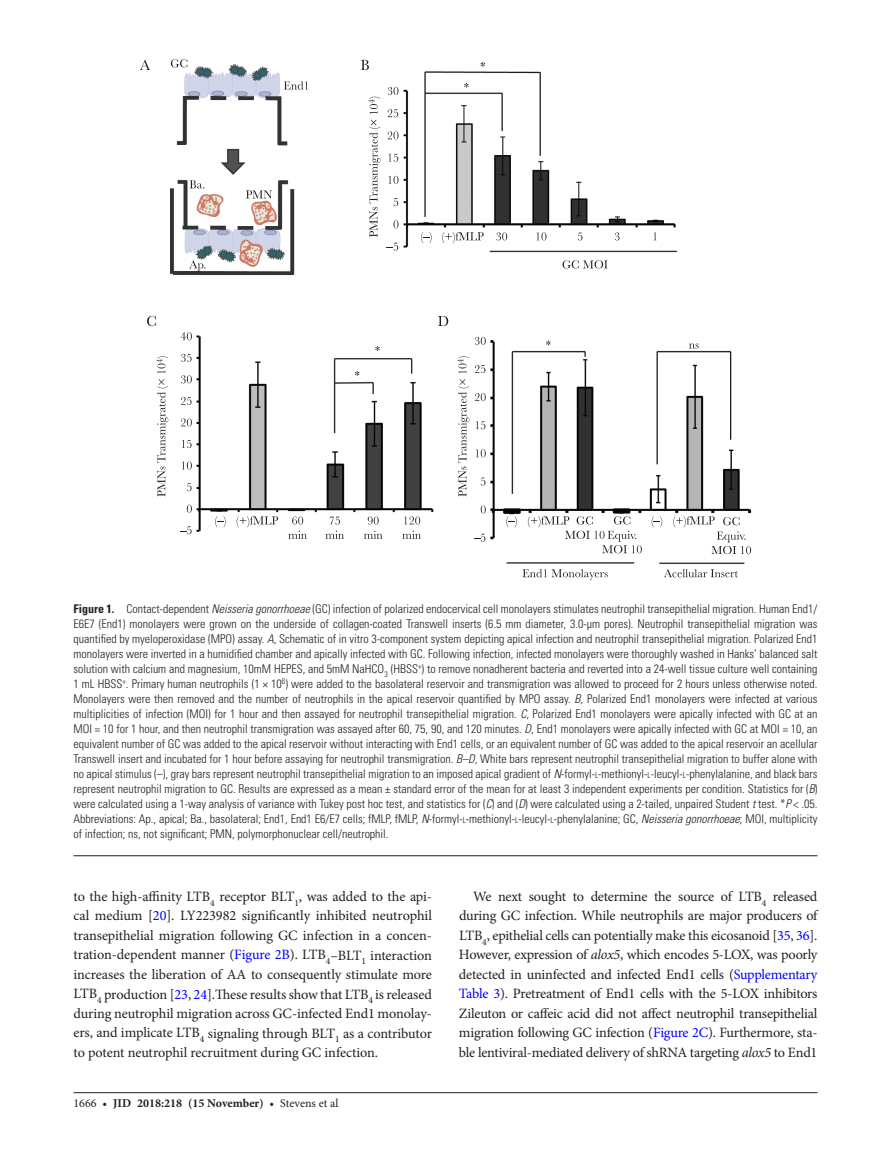
<style>
.page{position:relative;width:891px;height:1174px;background:#fff}
.page>*{position:absolute;margin:0;border:0;box-sizing:border-box;transform-origin:0 0}
.t1{font:14.25px/19.5px "Minion Pro";letter-spacing:-.015em;color:#231f20;text-align:justify}
.t2{font:300 condensed 12px/15px "Univers LT Std";color:#231f20;text-align:justify}
.t3{font:700 12px "Minion Pro";color:#231f20}
.s1{font-weight:700}
.s2{font-style:italic}
.s3{font-size:8.4px}
.s4{color:#00f}
.s5{font-weight:400}
</style>
<div class="page">
<hr style="left:74px;top:1092px;width:744px;height:1px;background:#231f20">
<hr style="left:74px;top:855px;width:744px;height:1px;background:#231f20">
<img style="left:170px;top:63px;width:581px;height:501px">
<svg style="left:140px;top:60px;width:10px;height:10px"></svg>
<svg style="left:361px;top:60px;width:8px;height:10px"></svg>
<svg style="left:464px;top:83px;width:5px;height:5px"></svg>
<svg style="left:481px;top:62px;width:4px;height:5px"></svg>
<svg style="left:388px;top:87px;width:11px;height:8px"></svg>
<svg style="left:388px;top:109px;width:10px;height:9px"></svg>
<svg style="left:388px;top:131px;width:11px;height:9px"></svg>
<svg style="left:389px;top:154px;width:9px;height:8px"></svg>
<svg style="left:389px;top:176px;width:10px;height:8px"></svg>
<svg style="left:369px;top:120px;width:11px;height:117px"></svg>
<svg style="left:369px;top:97px;width:11px;height:17px"></svg>
<svg style="left:394px;top:198px;width:4px;height:8px"></svg>
<svg style="left:393px;top:220px;width:6px;height:8px"></svg>
<svg style="left:387px;top:243px;width:11px;height:8px"></svg>
<svg style="left:421px;top:232px;width:11px;height:11px"></svg>
<svg style="left:442px;top:232px;width:42px;height:11px"></svg>
<svg style="left:496px;top:232px;width:11px;height:8px"></svg>
<svg style="left:537px;top:232px;width:9px;height:8px"></svg>
<svg style="left:578px;top:233px;width:5px;height:7px"></svg>
<svg style="left:563px;top:260px;width:45px;height:9px"></svg>
<svg style="left:615px;top:232px;width:5px;height:8px"></svg>
<svg style="left:654px;top:232px;width:2px;height:8px"></svg>
<svg style="left:147px;top:316px;width:9px;height:10px"></svg>
<svg style="left:355px;top:371px;width:4px;height:5px"></svg>
<svg style="left:375px;top:346px;width:5px;height:5px"></svg>
<svg style="left:181px;top:375px;width:11px;height:8px"></svg>
<svg style="left:181px;top:354px;width:11px;height:8px"></svg>
<svg style="left:181px;top:332px;width:11px;height:8px"></svg>
<svg style="left:181px;top:397px;width:11px;height:8px"></svg>
<svg style="left:181px;top:418px;width:11px;height:9px"></svg>
<svg style="left:182px;top:440px;width:10px;height:8px"></svg>
<svg style="left:182px;top:462px;width:10px;height:8px"></svg>
<svg style="left:157px;top:379px;width:11px;height:118px"></svg>
<svg style="left:156px;top:356px;width:12px;height:17px"></svg>
<svg style="left:187px;top:483px;width:5px;height:8px"></svg>
<svg style="left:187px;top:505px;width:5px;height:8px"></svg>
<svg style="left:180px;top:526px;width:12px;height:8px"></svg>
<svg style="left:215px;top:516px;width:11px;height:11px"></svg>
<svg style="left:237px;top:516px;width:41px;height:11px"></svg>
<svg style="left:292px;top:517px;width:11px;height:8px"></svg>
<svg style="left:288px;top:531px;width:19px;height:8px"></svg>
<svg style="left:330px;top:517px;width:10px;height:8px"></svg>
<svg style="left:326px;top:531px;width:18px;height:8px"></svg>
<svg style="left:368px;top:517px;width:11px;height:8px"></svg>
<svg style="left:364px;top:531px;width:18px;height:8px"></svg>
<svg style="left:404px;top:517px;width:16px;height:8px"></svg>
<svg style="left:402px;top:531px;width:19px;height:8px"></svg>
<svg style="left:438px;top:316px;width:10px;height:10px"></svg>
<svg style="left:546px;top:340px;width:5px;height:5px"></svg>
<svg style="left:689px;top:343px;width:10px;height:6px"></svg>
<svg style="left:475px;top:337px;width:11px;height:8px"></svg>
<svg style="left:475px;top:365px;width:10px;height:8px"></svg>
<svg style="left:475px;top:393px;width:11px;height:9px"></svg>
<svg style="left:476px;top:421px;width:9px;height:8px"></svg>
<svg style="left:476px;top:449px;width:10px;height:8px"></svg>
<svg style="left:458px;top:379px;width:11px;height:118px"></svg>
<svg style="left:458px;top:356px;width:11px;height:17px"></svg>
<svg style="left:481px;top:478px;width:4px;height:7px"></svg>
<svg style="left:481px;top:506px;width:5px;height:8px"></svg>
<svg style="left:474px;top:534px;width:11px;height:8px"></svg>
<svg style="left:506px;top:516px;width:11px;height:11px"></svg>
<svg style="left:528px;top:516px;width:114px;height:37px"></svg>
<svg style="left:652px;top:516px;width:10px;height:11px"></svg>
<svg style="left:673px;top:516px;width:78px;height:38px"></svg>
<svg style="left:523px;top:569px;width:85px;height:11px"></svg>
<svg style="left:664px;top:569px;width:74px;height:8px"></svg>
<svg style="left:171px;top:59px;width:16px;height:8px"></svg>
<svg style="left:284px;top:81px;width:24px;height:9px"></svg>
<svg style="left:190px;top:180px;width:14px;height:9px"></svg>
<svg style="left:189px;top:260px;width:17px;height:11px"></svg>
<svg style="left:246px;top:190px;width:26px;height:9px"></svg>
<p class="t2" style="left:73px;top:601px;width:746px"><span class="s1">Figure 1.</span> Contact-dependent <span class="s2">Neisseria gonorrhoeae</span> (GC) infection of polarized endocervical cell monolayers stimulates neutrophil transepithelial migration. Human End1/ E6E7 (End1) monolayers were grown on the underside of collagen-coated Transwell inserts (6.5 mm diameter, 3.0-μm pores). Neutrophil transepithelial migration was quantified by myeloperoxidase (MPO) assay. <span class="s2">A</span>, Schematic of in vitro 3-component system depicting apical infection and neutrophil transepithelial migration. Polarized End1 monolayers were inverted in a humidified chamber and apically infected with GC. Following infection, infected monolayers were thoroughly washed in Hanks’ balanced salt solution with calcium and magnesium, 10mM HEPES, and 5mM NaHCO<sub>3</sub> (HBSS<sup>+</sup>) to remove nonadherent bacteria and reverted into a 24-well tissue culture well containing 1 mL HBSS<sup>+</sup>. Primary human neutrophils (1 × 10<sup>6</sup>) were added to the basolateral reservoir and transmigration was allowed to proceed for 2 hours unless otherwise noted.<br>Monolayers were then removed and the number of neutrophils in the apical reservoir quantified by MPO assay. <span class="s2">B</span>, Polarized End1 monolayers were infected at various multiplicities of infection (MOI) for 1 hour and then assayed for neutrophil transepithelial migration. <span class="s2">C</span>, Polarized End1 monolayers were apically infected with GC at an MOI = 10 for 1 hour, and then neutrophil transmigration was assayed after 60, 75, 90, and 120 minutes. <span class="s2">D</span>, End1 monolayers were apically infected with GC at MOI = 10, an equivalent number of GC was added to the apical reservoir without interacting with End1 cells, or an equivalent number of GC was added to the apical reservoir an acellular Transwell insert and incubated for 1 hour before assaying for neutrophil transmigration. <span class="s2">B–D</span>, White bars represent neutrophil transepithelial migration to buffer alone with no apical stimulus (–), gray bars represent neutrophil transepithelial migration to an imposed apical gradient of <span class="s2">N</span>-formyl-<span class="s3">l</span>-methionyl-<span class="s3">l</span>-leucyl-<span class="s3">l</span>-phenylalanine, and black bars represent neutrophil migration to GC. Results are expressed as a mean ± standard error of the mean for at least 3 independent experiments per condition. Statistics for (<span class="s2">B</span>) were calculated using a 1-way analysis of variance with Tukey post hoc test, and statistics for (<span class="s2">C</span>) and (<span class="s2">D</span>) were calculated using a 2-tailed, unpaired Student <span class="s2">t</span> test. *<span class="s2">P</span> &lt; .05.<br>Abbreviations: Ap., apical; Ba., basolateral; End1, End1 E6/E7 cells; fMLP, fMLP, <span class="s2">N</span>-formyl-<span class="s3">l</span>-methionyl-<span class="s3">l</span>-leucyl-<span class="s3">l</span>-phenylalanine; GC, <span class="s2">Neisseria gonorrhoeae</span>; MOI, multiplicity of infection; ns, not significant; PMN, polymorphonuclear cell/neutrophil.</p>
<p class="t1" style="left:73px;top:887px;width:360px">to the high-affinity LTB<sub>4</sub> receptor BLT<sub>1</sub>, was added to the api&shy;cal medium [<span class="s4">20</span>]. LY223982 significantly inhibited neutrophil transepithelial migration following GC infection in a concen&shy;tration-dependent manner (<span class="s4">Figure 2B</span>). LTB<sub>4</sub>–BLT<sub>1</sub> interaction increases the liberation of AA to consequently stimulate more LTB<sub>4</sub> production [<span class="s4">23</span>, <span class="s4">24</span>].These results show that LTB<sub>4</sub> is released during neutrophil migration across GC-infected End1 monolay&shy;ers, and implicate LTB<sub>4</sub> signaling through BLT<sub>1</sub> as a contributor to potent neutrophil recruitment during GC infection.</p>
<p class="t1" style="left:459px;top:887px;width:360px;text-indent:14px">We next sought to determine the source of LTB<sub>4</sub> released during GC infection. While neutrophils are major producers of LTB<sub>4</sub>, epithelial cells can potentially make this eicosanoid [<span class="s4">35</span>, <span class="s4">36</span>].<br>However, expression of <span class="s2">alox5</span>, which encodes 5-LOX, was poorly detected in uninfected and infected End1 cells (<span class="s4">Supplementary Table 3</span>). Pretreatment of End1 cells with the 5-LOX inhibitors Zileuton or caffeic acid did not affect neutrophil transepithelial migration following GC infection (<span class="s4">Figure 2C</span>). Furthermore, sta&shy;ble lentiviral-mediated delivery of shRNA targeting <span class="s2">alox5</span> to End1</p>
<p class="t3" style="left:74px;top:1094px;width:267px"><span class="s5">1666 •</span> JID 2018:218 (15 November) <span class="s5">• Stevens et al</span></p>
</div>
